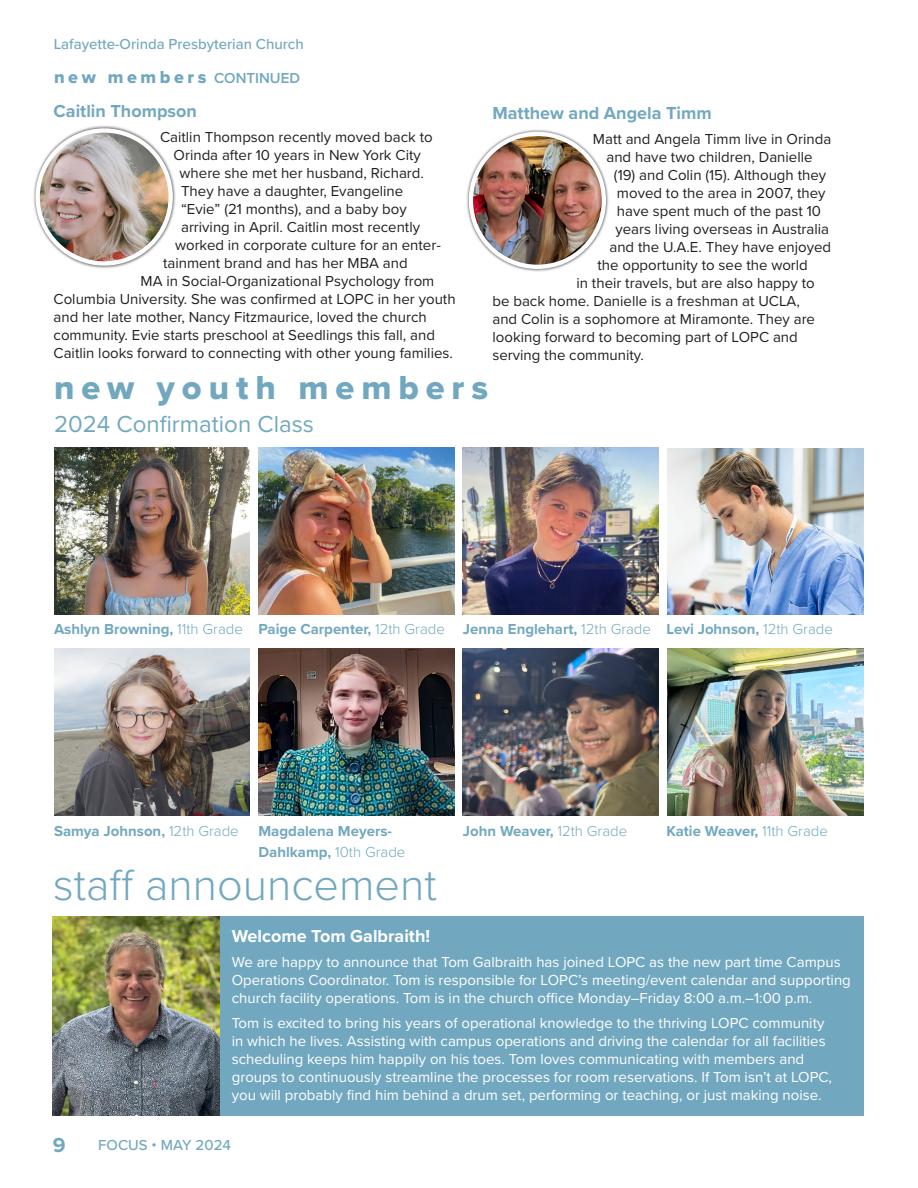
<style>
.page{position:relative;width:918px;height:1188px;background:#fff}
.page>*{position:absolute;margin:0;border:0;box-sizing:border-box;transform-origin:0 0}
.Section_Title{font:300 45px "Proxima Nova";color:#72a8bf}
.Headline{font:34.5px "Proxima Nova Extrabld";letter-spacing:.2em;color:#72a8bf}
.Headline-2{font:24px "Proxima Nova";color:#72a8bf}
.t1{font:700 21px "Proxima Nova";color:#70a7c0}
.Body{font:700 18px "Proxima Nova";color:#72a8bf}
.Body-2{font:700 18px "Proxima Nova";color:#fff}
.Body-3{font:18px "Proxima Nova Extrabld";letter-spacing:.2em;color:#70a7c0}
.Body-4{font:15px "Proxima Nova";color:#231f20}
.Body-5{font:15px/18px "Proxima Nova";color:#fff}
.t2{font:700 15px/21.6px "Proxima Nova";color:#72a8bf}
.t3{font:500 15px "Proxima Nova";color:#72a8bf}
.s1{font-family:"Proxima Nova";font-weight:600;font-size:15px}
.s2{font-weight:300}
</style>
<div class="page">
<img style="left:54px;top:448px;width:196px;height:166px">
<img style="left:667px;top:448px;width:196px;height:167px">
<img style="left:463px;top:448px;width:196px;height:167px">
<img style="left:258px;top:649px;width:196px;height:167px">
<img style="left:463px;top:649px;width:196px;height:167px">
<img style="left:258px;top:448px;width:196px;height:167px">
<img style="left:667px;top:649px;width:196px;height:167px">
<img style="left:54px;top:649px;width:196px;height:167px">
<div style="left:53px;top:916px;width:810px;height:200px;background:#72a8bf"></div>
<div style="left:33px;top:126px;width:143px;height:143px;background:#231f20;opacity:.75"></div>
<img style="left:38px;top:130px;width:131px;height:133px">
<div style="left:36px;top:128px;width:137px;height:138px;border:4px solid #fff;border-radius:50%"></div>
<div style="left:466px;top:129px;width:143px;height:143px;background:#231f20;opacity:.75"></div>
<img style="left:471px;top:134px;width:133px;height:133px;border-radius:67px">
<div style="left:469px;top:132px;width:137px;height:137px;border:4px solid #fff;border-radius:50%"></div>
<img style="left:53px;top:916px;width:166px;height:200px">
<p class="t3" style="left:54px;top:32px;width:252px">Lafayette-Orinda Presbyterian Church</p>
<p class="Body-3" style="left:54px;top:64px;width:248px">new members <span class="s1">CONTINUED</span></p>
<p class="Body" style="left:54px;top:97px;width:145px">Caitlin Thompson</p>
<p class="Body-4" style="left:160px;top:125px;width:274px">Caitlin Thompson recently moved back to</p>
<p class="Body-4" style="left:174px;top:143px;width:249px">Orinda after 10 years in New York City</p>
<p class="Body-4" style="left:180px;top:161px;width:246px">where she met her husband, Richard.</p>
<p class="Body-4" style="left:181px;top:179px;width:224px">They have a daughter, Evangeline</p>
<p class="Body-4" style="left:181px;top:197px;width:227px">“Evie” (21 months), and a baby boy</p>
<p class="Body-4" style="left:181px;top:215px;width:240px">arriving in April. Caitlin most recently</p>
<p class="Body-4" style="left:175px;top:233px;width:267px">worked in corporate culture for an enter-</p>
<p class="Body-4" style="left:163px;top:251px;width:246px">tainment brand and has her MBA and</p>
<p class="Body-4" style="left:141px;top:269px;width:295px">MA in Social-Organizational Psychology from</p>
<p class="Body-4" style="left:54px;top:287px;width:404px">Columbia University. She was confirmed at LOPC in her youth</p>
<p class="Body-4" style="left:54px;top:305px;width:375px">and her late mother, Nancy Fitzmaurice, loved the church</p>
<p class="Body-4" style="left:54px;top:323px;width:383px">community. Evie starts preschool at Seedlings this fall, and</p>
<p class="Body-4" style="left:54px;top:341px;width:401px">Caitlin looks forward to connecting with other young families.</p>
<p class="Body" style="left:492px;top:99px;width:221px">Matthew and Angela Timm</p>
<p class="Body-4" style="left:593px;top:127px;width:240px">Matt and Angela Timm live in Orinda</p>
<p class="Body-4" style="left:606px;top:145px;width:208px">and have two children, Danielle</p>
<p class="Body-4" style="left:614px;top:163px;width:214px">(19) and Colin (15). Although they</p>
<p class="Body-4" style="left:617px;top:181px;width:210px">moved to the area in 2007, they</p>
<p class="Body-4" style="left:617px;top:199px;width:206px">have spent much of the past 10</p>
<p class="Body-4" style="left:615px;top:217px;width:215px">years living overseas in Australia</p>
<p class="Body-4" style="left:609px;top:235px;width:223px">and the U.A.E. They have enjoyed</p>
<p class="Body-4" style="left:597px;top:253px;width:212px">the opportunity to see the world</p>
<p class="Body-4" style="left:576px;top:271px;width:240px">in their travels, but are also happy to</p>
<p class="Body-4" style="left:492px;top:289px;width:309px">be back home. Danielle is a freshman at UCLA,</p>
<p class="Body-4" style="left:492px;top:307px;width:324px">and Colin is a sophomore at Miramonte. They are</p>
<p class="Body-4" style="left:492px;top:325px;width:307px">looking forward to becoming part of LOPC and</p>
<p class="Body-4" style="left:492px;top:343px;width:153px">serving the community.</p>
<p class="Headline" style="left:54px;top:362px;width:436px">new youth members</p>
<p class="Headline-2" style="left:54px;top:406px;width:262px">2024 Confirmation Class</p>
<p class="t2" style="left:54px;top:618px;width:190px">Ashlyn Browning, <span class="s2">11th Grade</span></p>
<p class="t2" style="left:463px;top:618px;width:189px">Jenna Englehart, <span class="s2">12th Grade</span></p>
<p class="t2" style="left:666px;top:618px;width:168px">Levi Johnson, <span class="s2">12th Grade</span></p>
<p class="t2" style="left:258px;top:618px;width:188px">Paige Carpenter, <span class="s2">12th Grade</span></p>
<p class="t2" style="left:54px;top:820px;width:186px">Samya Johnson, <span class="s2">12th Grade</span></p>
<p class="t2" style="left:666px;top:820px;width:163px">Katie Weaver, <span class="s2">11th Grade</span></p>
<p class="t2" style="left:258px;top:820px;width:148px">Magdalena Meyers-<br>Dahlkamp, <span class="s2">10th Grade</span></p>
<p class="t2" style="left:463px;top:820px;width:166px">John Weaver, <span class="s2">12th Grade</span></p>
<p class="Section_Title" style="left:53px;top:852px;width:385px">staff announcement</p>
<p class="Body-2" style="left:232px;top:923px;width:200px">Welcome Tom Galbraith!</p>
<p class="Body-5" style="left:232px;top:952px;width:621px">We are happy to announce that Tom Galbraith has joined LOPC as the new part time Campus<br>Operations Coordinator. Tom is responsible for LOPC’s meeting/event calendar and supporting church facility operations. Tom is in the church office Monday–Friday 8:00 a.m.–1:00 p.m.</p>
<p class="Body-5" style="left:232px;top:1013px;width:602px">Tom is excited to bring his years of operational knowledge to the thriving LOPC community in which he lives. Assisting with campus operations and driving the calendar for all facilities scheduling keeps him happily on his toes. Tom loves communicating with members and groups to continuously streamline the processes for room reservations. If Tom isn’t at LOPC, you will probably find him behind a drum set, performing or teaching, or just making noise.</p>
<h3 class="t1" style="left:53px;top:1129px;width:14px">9</h3>
<p class="t3" style="left:98px;top:1134px;width:134px">FOCUS • MAY 2024</p>
</div>
